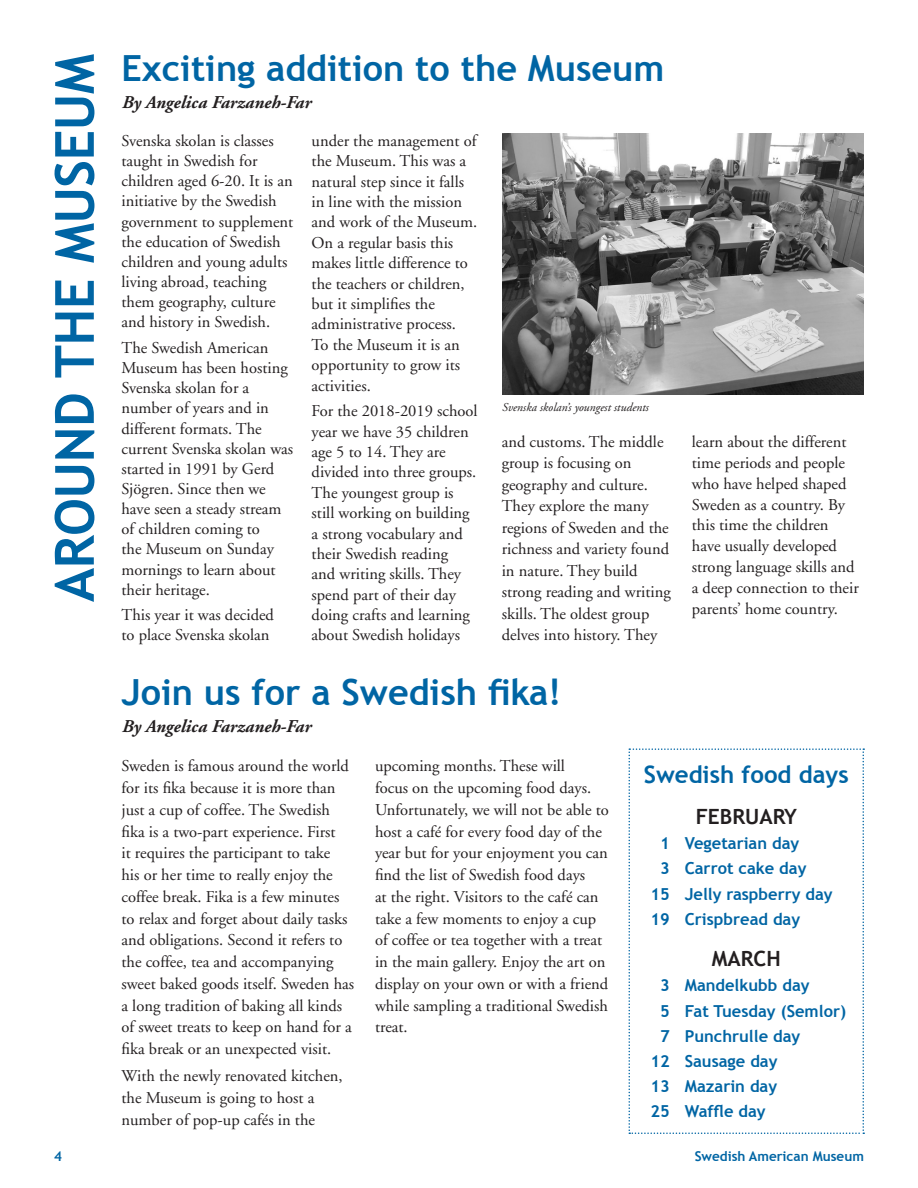
<style>
.page{position:relative;width:918px;height:1188px;background:#fff}
.page>*{position:absolute;margin:0;border:0;box-sizing:border-box;transform-origin:0 0}
.DepartmentHead{font:700 54px "Trebuchet MS";letter-spacing:-.01em;color:#0065a4}
.Headline{font:700 36px "Trebuchet MS";color:#0065a4}
.subhead_2016{font:700 24px "Trebuchet MS";color:#0065a4}
.subhead_2016-2{font:700 21px "Trebuchet MS";color:#231f20}
.byline{font:italic 700 18px "Adobe Garamond";color:#231f20}
.text{font:16.5px/21.8px "Adobe Garamond";color:#231f20}
.subhead_2016-3{font:700 16.5px "Trebuchet MS";color:#0065a4}
.t1{font:700 13.5px "Trebuchet MS";color:#0065a4}
.t2{font:italic 12px "Adobe Garamond";color:#231f20}
</style>
<div class="page">
<img style="left:503px;top:134px;width:361px;height:260px">
<svg style="left:628px;top:748px;width:236px;height:386px"></svg>
<p class="DepartmentHead" style="left:41px;top:602px;width:550px;rotate:-90deg">AROUND THE MUSEUM</p>
<p class="Headline" style="left:122px;top:45px;width:544px">Exciting addition to the Museum</p>
<p class="byline" style="left:122px;top:92px;width:191px">By Angelica Farzaneh-Far</p>
<p class="text" style="left:122px;top:131px;width:173px;line-height:20.1px">Svenska skolan is classes taught in Swedish for children aged 6-20. It is an initiative by the Swedish government to supplement the education of Swedish children and young adults living abroad, teaching them geography, culture and history in Swedish.</p>
<p class="text" style="left:122px;top:338px;width:173px;line-height:20.1px">The Swedish American<br>Museum has been hosting<br>Svenska skolan for a number of years and in different formats. The current Svenska skolan was started in 1991 by Gerd<br>Sjögren. Since then we have seen a steady stream of children coming to<br>the Museum on Sunday mornings to learn about their heritage.</p>
<p class="text" style="left:122px;top:605px;width:154px;line-height:20.1px">This year it was decided to place Svenska skolan</p>
<p class="text" style="left:312px;top:131px;width:167px;line-height:20.4px">under the management of the Museum. This was a natural step since it falls in line with the mission and work of the Museum.<br>On a regular basis this makes little difference to the teachers or children, but it simplifies the administrative process.<br>To the Museum it is an opportunity to grow its activities.</p>
<p class="text" style="left:312px;top:401px;width:168px;line-height:20.4px">For the 2018-2019 school year we have 35 children age 5 to 14. They are divided into three groups.<br>The youngest group is still working on building a strong vocabulary and their Swedish reading<br>and writing skills. They spend part of their day doing crafts and learning about Swedish holidays</p>
<p class="t2" style="left:502px;top:401px;width:148px">Svenska skolan’s youngest students</p>
<p class="text" style="left:502px;top:431px;width:171px">and customs. The middle group is focusing on geography and culture.<br>They explore the many regions of Sweden and the richness and variety found in nature. They build strong reading and writing skills. The oldest group delves into history. They</p>
<p class="text" style="left:692px;top:432px;width:168px;line-height:20.9px">learn about the different time periods and people who have helped shaped<br>Sweden as a country. By this time the children have usually developed strong language skills and a deep connection to their parents’ home country.</p>
<p class="Headline" style="left:122px;top:670px;width:441px">Join us for a Swedish fika!</p>
<p class="byline" style="left:122px;top:716px;width:191px">By Angelica Farzaneh-Far</p>
<p class="text" style="left:122px;top:756px;width:234px">Sweden is famous around the world for its fika because it is more than just a cup of coffee. The Swedish fika is a two-part experience. First<br>it requires the participant to take<br>his or her time to really enjoy the coffee break. Fika is a few minutes to relax and forget about daily tasks and obligations. Second it refers to the coffee, tea and accompanying sweet baked goods itself. Sweden has a long tradition of baking all kinds of sweet treats to keep on hand for a fika break or an unexpected visit.</p>
<p class="text" style="left:122px;top:1066px;width:223px">With the newly renovated kitchen, the Museum is going to host a number of pop-up cafés in the</p>
<p class="text" style="left:375px;top:756px;width:235px">upcoming months. These will<br>focus on the upcoming food days.<br>Unfortunately, we will not be able to host a café for every food day of the year but for your enjoyment you can find the list of Swedish food days<br>at the right. Visitors to the café can take a few moments to enjoy a cup of coffee or tea together with a treat in the main gallery. Enjoy the art on display on your own or with a friend while sampling a traditional Swedish treat.</p>
<p class="subhead_2016" style="left:644px;top:759px;width:206px">Swedish food days</p>
<p class="subhead_2016-2" style="left:696px;top:803px;width:103px">FEBRUARY</p>
<p class="subhead_2016-3" style="left:660px;top:833px;width:141px">1 Vegetarian day</p>
<p class="subhead_2016-3" style="left:660px;top:858px;width:148px">3 Carrot cake day</p>
<p class="subhead_2016-3" style="left:650px;top:883px;width:184px">15 Jelly raspberry day</p>
<p class="subhead_2016-3" style="left:650px;top:909px;width:151px">19 Crispbread day</p>
<p class="subhead_2016-2" style="left:712px;top:946px;width:70px">MARCH</p>
<p class="subhead_2016-3" style="left:660px;top:975px;width:151px">3 Mandelkubb day</p>
<p class="subhead_2016-3" style="left:660px;top:1000px;width:188px">5 Fat Tuesday (Semlor)</p>
<p class="subhead_2016-3" style="left:660px;top:1026px;width:142px">7 Punchrulle day</p>
<p class="subhead_2016-3" style="left:650px;top:1051px;width:129px">12 Sausage day</p>
<p class="subhead_2016-3" style="left:650px;top:1076px;width:128px">13 Mazarin day</p>
<p class="subhead_2016-3" style="left:650px;top:1101px;width:117px">25 Waffle day</p>
<p class="t1" style="left:54px;top:1148px;width:9px">4</p>
<p class="t1" style="left:695px;top:1148px;width:171px">Swedish American Museum</p>
</div>
